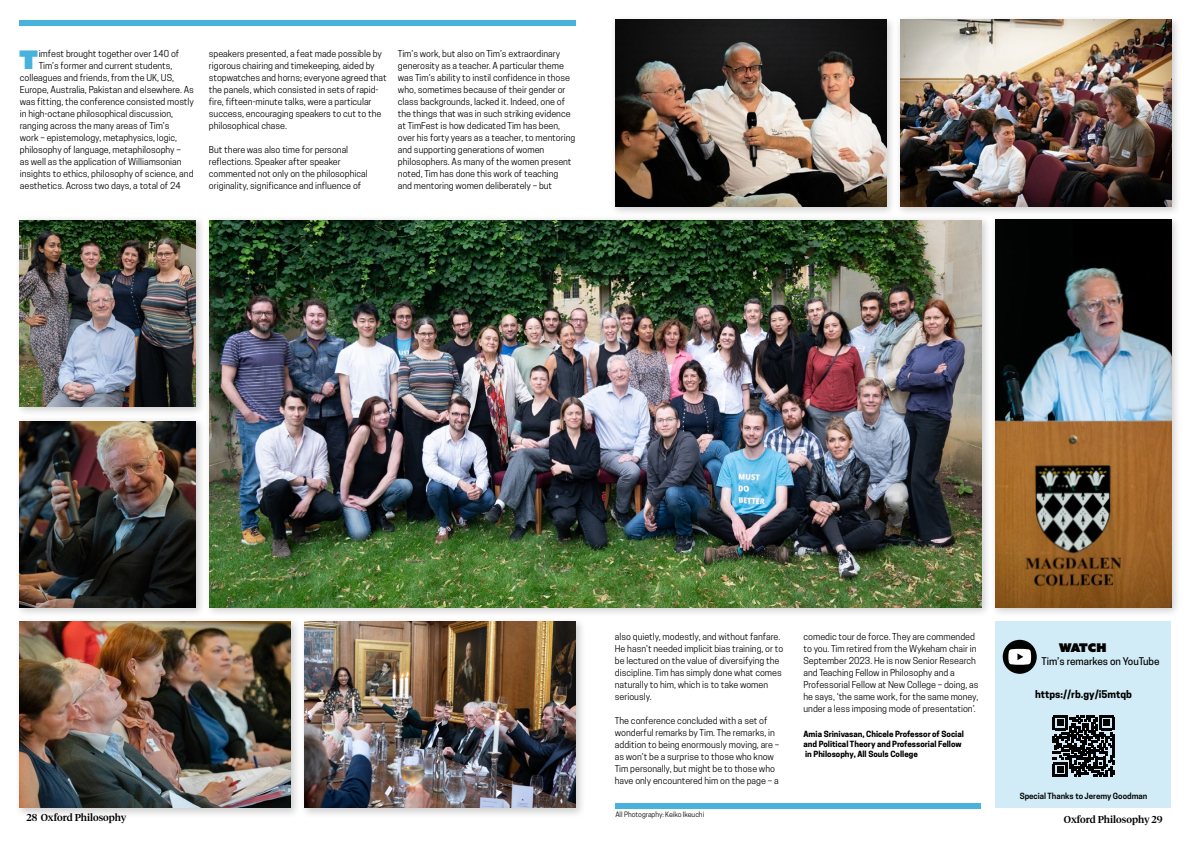
<style>
.page{position:relative;width:1191px;height:842px;background:#fff}
.page>*{position:absolute;margin:0;border:0;box-sizing:border-box;transform-origin:0 0}
.t1{font:25.6px "Azo Sans Uber";color:#47b3dc}
.t2{font:12px "Azo Sans Uber";letter-spacing:-.07em;color:#000}
.t3{font:500 10px "Tiempos Headline";color:#000}
.t4{font:500 10px "Cooper Hewitt";color:#000}
.t5{font:700 10px "Cooper Hewitt";color:#000}
.t6{font:9px/12px "Cooper Hewitt";color:#000}
.t7{font:700 8px/10px "Cooper Hewitt";color:#000}
.t8{font:600 8px "Cooper Hewitt";color:#000}
.t9{font:7px "Cooper Hewitt";color:#000}
</style>
<div class="page">
<div style="left:14px;top:616px;width:287px;height:202px;background:#000;opacity:.2"></div>
<img style="left:20px;top:621px;width:271px;height:187px">
<div style="left:14px;top:415px;width:192px;height:203px;background:#000;opacity:.2"></div>
<img style="left:20px;top:421px;width:176px;height:186px">
<div style="left:299px;top:616px;width:287px;height:202px;background:#000;opacity:.2"></div>
<img style="left:305px;top:621px;width:270px;height:187px">
<div style="left:14px;top:215px;width:192px;height:202px;background:#000;opacity:.2"></div>
<img style="left:20px;top:220px;width:176px;height:187px">
<div style="left:995px;top:621px;width:175px;height:187px;background:#d1ecf6"></div>
<div style="left:894px;top:14px;width:288px;height:203px;background:#000;opacity:.2"></div>
<img style="left:900px;top:20px;width:271px;height:186px">
<div style="left:204px;top:215px;width:788px;height:403px;background:#000;opacity:.2"></div>
<img style="left:210px;top:220px;width:771px;height:387px">
<div style="left:610px;top:14px;width:287px;height:203px;background:#000;opacity:.2"></div>
<img style="left:615px;top:20px;width:271px;height:186px">
<div style="left:989px;top:214px;width:192px;height:404px;background:#000;opacity:.2"></div>
<img style="left:995px;top:220px;width:176px;height:387px">
<svg style="left:1052px;top:715px;width:62px;height:62px"></svg>
<div style="left:20px;top:20px;width:555px;height:6px;background:#47b3dc"></div>
<div style="left:615px;top:803px;width:366px;height:5px;background:#47b3dc"></div>
<div style="left:1002px;top:640px;width:34px;height:34px;background:#000300;border-radius:50%"></div>
<svg style="left:1008px;top:649px;width:23px;height:16px"></svg>
<h1 class="t1" style="left:19px;top:42px;width:21px">T</h1>
<p class="t6" style="left:39px;top:47px;width:142px">imfest brought together over 140 of</p>
<p class="t6" style="left:39px;top:59px;width:135px">Tim’s former and current students,</p>
<p class="t6" style="left:20px;top:71px;width:156px">colleagues and friends, from the UK, US,</p>
<p class="t6" style="left:20px;top:83px;width:176px">Europe, Australia, Pakistan and elsewhere. As</p>
<p class="t6" style="left:20px;top:95px;width:175px">was fitting, the conference consisted mostly</p>
<p class="t6" style="left:20px;top:107px;width:155px">in high-octane philosophical discussion,</p>
<p class="t6" style="left:20px;top:119px;width:151px">ranging across the many areas of Tim’s</p>
<p class="t6" style="left:20px;top:131px;width:159px">work – epistemology, metaphysics, logic,</p>
<p class="t6" style="left:20px;top:143px;width:163px">philosophy of language, metaphilosophy –</p>
<p class="t6" style="left:20px;top:155px;width:163px">as well as the application of Williamsonian</p>
<p class="t6" style="left:20px;top:167px;width:175px">insights to ethics, philosophy of science, and</p>
<p class="t6" style="left:20px;top:179px;width:162px">aesthetics. Across two days, a total of 24</p>
<p class="t6" style="left:209px;top:47px;width:179px">speakers presented, a feat made possible by rigorous chairing and timekeeping, aided by stopwatches and horns; everyone agreed that the panels, which consisted in sets of rapid&shy;fire, fifteen-minute talks, were a particular success, encouraging speakers to cut to the philosophical chase.</p>
<p class="t6" style="left:209px;top:143px;width:160px">But there was also time for personal reflections. Speaker after speaker commented not only on the philosophical originality, significance and influence of</p>
<p class="t6" style="left:398px;top:47px;width:179px">Tim’s work, but also on Tim’s extraordinary generosity as a teacher. A particular theme was Tim’s ability to instil confidence in those who, sometimes because of their gender or class backgrounds, lacked it. Indeed, one of the things that was in such striking evidence at TimFest is how dedicated Tim has been, over his forty years as a teacher, to mentoring and supporting generations of women philosophers. As many of the women present noted, Tim has done this work of teaching<br>and mentoring women deliberately – but</p>
<p class="t6" style="left:615px;top:631px;width:170px">also quietly, modestly, and without fanfare.<br>He hasn’t needed implicit bias training, or to be lectured on the value of diversifying the discipline. Tim has simply done what comes naturally to him, which is to take women seriously.</p>
<p class="t6" style="left:615px;top:715px;width:166px">The conference concluded with a set of wonderful remarks by Tim. The remarks, in addition to being enormously moving, are – as won’t be a surprise to those who know Tim personally, but might be to those who have only encountered him on the page – a</p>
<p class="t6" style="left:803px;top:631px;width:176px">comedic tour de force. They are commended to you. Tim retired from the Wykeham chair in September 2023. He is now Senior Research and Teaching Fellow in Philosophy and a Professorial Fellow at New College – doing, as he says, ‘the same work, for the same money, under a less imposing mode of presentation’.</p>
<p class="t7" style="left:803px;top:729px;width:162px">Amia Srinivasan, Chicele Professor of Social and Political Theory and Professorial Fellow in Philosophy, All Souls College</p>
<h2 class="t2" style="left:1058px;top:639px;width:49px">WATCH</h2>
<p class="t4" style="left:1041px;top:656px;width:119px">Tim’s remarkes on YouTube</p>
<p class="t5" style="left:1035px;top:688px;width:98px">https://rb.gy/i5mtqb</p>
<p class="t8" style="left:1019px;top:791px;width:129px">Special Thanks to Jeremy Goodman</p>
<p class="t9" style="left:615px;top:810px;width:90px">All Photography: Keiko Ikeuchi</p>
<p class="t3" style="left:26px;top:811px;width:102px">28 Oxford Philosophy</p>
<p class="t3" style="left:1064px;top:812px;width:100px">Oxford Philosophy 29</p>
</div>
